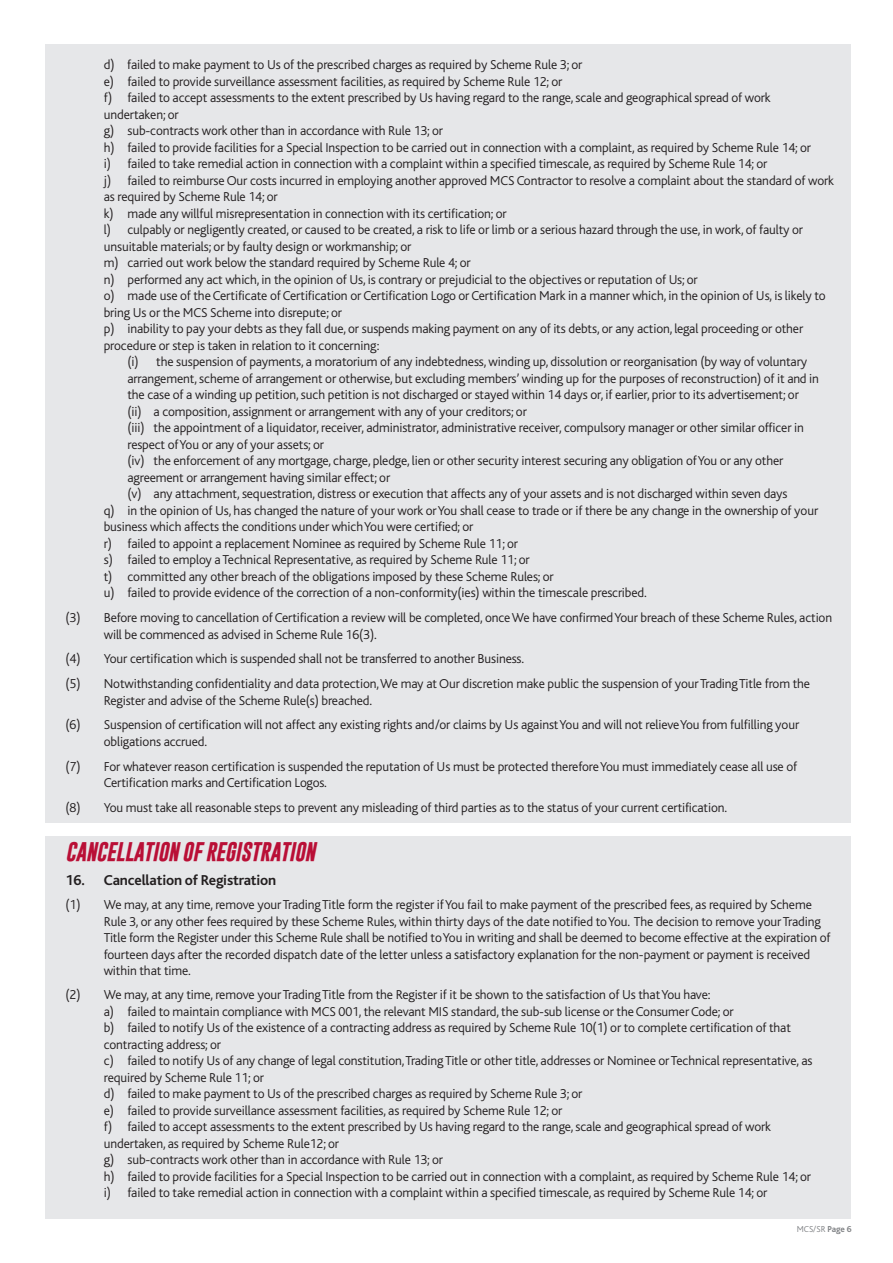
<style>
.page{position:relative;width:893px;height:1263px;background:#fff}
.page>*{position:absolute;margin:0;border:0;box-sizing:border-box;transform-origin:0 0}
.t1{font:italic 700 19.5px "Gobold";letter-spacing:-.01em;color:#b90f36}
.t2{font:700 15px "Bliss";letter-spacing:-.01em;color:#231f20}
.t3{font:300 13.5px/16.5px "Bliss";letter-spacing:-.01em;color:#231f20}
.t4{font:300 9px "Bliss";color:#808285}
.s1{font-weight:700}
</style>
<div class="page">
<div style="left:45px;top:45px;width:805px;height:778px;background:#e6e7e9"></div>
<div style="left:45px;top:836px;width:805px;height:382px;background:#e6e7e9"></div>
<p class="t3" style="left:104px;top:58px;width:480px">d) failed to make payment to Us of the prescribed charges as required by Scheme Rule 3; or</p>
<p class="t3" style="left:104px;top:74px;width:460px">e) failed to provide surveillance assessment facilities, as required by Scheme Rule 12; or</p>
<p class="t3" style="left:104px;top:91px;width:668px">f) failed to accept assessments to the extent prescribed by Us having regard to the range, scale and geographical spread of work</p>
<p class="t3" style="left:104px;top:107px;width:77px">undertaken; or</p>
<p class="t3" style="left:104px;top:124px;width:341px">g) sub-contracts work other than in accordance with Rule 13; or</p>
<p class="t3" style="left:104px;top:140px;width:709px">h) failed to provide facilities for a Special Inspection to be carried out in connection with a complaint, as required by Scheme Rule 14; or</p>
<p class="t3" style="left:104px;top:157px;width:665px">i) failed to take remedial action in connection with a complaint within a specified timescale, as required by Scheme Rule 14; or</p>
<p class="t3" style="left:104px;top:173px;width:732px">j) failed to reimburse Our costs incurred in employing another approved MCS Contractor to resolve a complaint about the standard of work</p>
<p class="t3" style="left:104px;top:190px;width:176px">as required by Scheme Rule 14; or</p>
<p class="t3" style="left:104px;top:206px;width:404px">k) made any willful misrepresentation in connection with its certification; or</p>
<p class="t3" style="left:104px;top:223px;width:701px">l) culpably or negligently created, or caused to be created, a risk to life or limb or a serious hazard through the use, in work, of faulty or</p>
<p class="t3" style="left:104px;top:239px;width:309px">unsuitable materials; or by faulty design or workmanship; or</p>
<p class="t3" style="left:104px;top:256px;width:368px">m) carried out work below the standard required by Scheme Rule 4; or</p>
<p class="t3" style="left:104px;top:272px;width:595px">n) performed any act which, in the opinion of Us, is contrary or prejudicial to the objectives or reputation of Us; or</p>
<p class="t3" style="left:104px;top:289px;width:723px">o) made use of the Certificate of Certification or Certification Logo or Certification Mark in a manner which, in the opinion of Us, is likely to</p>
<p class="t3" style="left:104px;top:305px;width:240px">bring Us or the MCS Scheme into disrepute; or</p>
<p class="t3" style="left:104px;top:322px;width:701px">p) inability to pay your debts as they fall due, or suspends making payment on any of its debts, or any action, legal proceeding or other</p>
<p class="t3" style="left:104px;top:338px;width:277px">procedure or step is taken in relation to it concerning:</p>
<p class="t3" style="left:128px;top:355px;width:681px">(i) the suspension of payments, a moratorium of any indebtedness, winding up, dissolution or reorganisation (by way of voluntary</p>
<p class="t3" style="left:127px;top:371px;width:693px">arrangement, scheme of arrangement or otherwise, but excluding members’ winding up for the purposes of reconstruction) of it and in</p>
<p class="t3" style="left:127px;top:388px;width:673px">the case of a winding up petition, such petition is not discharged or stayed within 14 days or, if earlier, prior to its advertisement; or</p>
<p class="t3" style="left:128px;top:404px;width:401px">(ii) a composition, assignment or arrangement with any of your creditors; or</p>
<p class="t3" style="left:128px;top:421px;width:678px">(iii) the appointment of a liquidator, receiver, administrator, administrative receiver, compulsory manager or other similar officer in</p>
<p class="t3" style="left:127px;top:437px;width:198px">respect of You or any of your assets; or</p>
<p class="t3" style="left:128px;top:454px;width:657px">(iv) the enforcement of any mortgage, charge, pledge, lien or other security interest securing any obligation of You or any other</p>
<p class="t3" style="left:127px;top:470px;width:264px">agreement or arrangement having similar effect; or</p>
<p class="t3" style="left:128px;top:487px;width:661px">(v) any attachment, sequestration, distress or execution that affects any of your assets and is not discharged within seven days</p>
<p class="t3" style="left:104px;top:503px;width:716px">q) in the opinion of Us, has changed the nature of your work or You shall cease to trade or if there be any change in the ownership of your</p>
<p class="t3" style="left:104px;top:520px;width:371px">business which affects the conditions under which You were certified; or</p>
<p class="t3" style="left:104px;top:536px;width:416px">r) failed to appoint a replacement Nominee as required by Scheme Rule 11; or</p>
<p class="t3" style="left:104px;top:553px;width:427px">s) failed to employ a Technical Representative, as required by Scheme Rule 11; or</p>
<p class="t3" style="left:104px;top:569px;width:451px">t) committed any other breach of the obligations imposed by these Scheme Rules; or</p>
<p class="t3" style="left:104px;top:586px;width:544px">u) failed to provide evidence of the correction of a non-conformity(ies) within the timescale prescribed.</p>
<p class="t3" style="left:104px;top:611px;width:730px;text-indent:-38px">(3) Before moving to cancellation of Certification a review will be completed, once We have confirmed Your breach of these Scheme Rules, action will be commenced as advised in Scheme Rule 16(3).</p>
<p class="t3" style="left:66px;top:648px;width:746px;line-height:24.8px">(4) Your certification which is suspended shall not be transferred to another Business.<br>(5) Notwithstanding confidentiality and data protection, We may at Our discretion make public the suspension of your Trading Title from the</p>
<p class="t3" style="left:66px;top:689px;width:735px;line-height:24.8px;text-indent:38px">Register and advise of the Scheme Rule(s) breached.<br>(6) Suspension of certification will not affect any existing rights and/or claims by Us against You and will not relieve You from fulfilling your</p>
<p class="t3" style="left:66px;top:730px;width:733px;line-height:24.8px;text-indent:38px">obligations accrued.<br>(7) For whatever reason certification is suspended the reputation of Us must be protected therefore You must immediately cease all use of</p>
<p class="t3" style="left:66px;top:771px;width:663px;line-height:24.8px;text-indent:38px">Certification marks and Certification Logos.<br>(8) You must take all reasonable steps to prevent any misleading of third parties as to the status of your current certification.</p>
<h1 class="t1" style="left:65px;top:843px;width:251px">CANCELLATION OF REGISTRATION</h1>
<p class="t2" style="left:65px;top:875px;width:212px">16. Cancellation of Registration</p>
<p class="t3" style="left:104px;top:898px;width:728px;text-indent:-38px">(1) We may, at any time, remove your Trading Title form the register if You fail to make payment of the prescribed fees, as required by Scheme Rule 3, or any other fees required by these Scheme Rules, within thirty days of the date notified to You. The decision to remove your Trading Title form the Register under this Scheme Rule shall be notified to You in writing and shall be deemed to become effective at the expiration of fourteen days after the recorded dispatch date of the letter unless a satisfactory explanation for the non-payment or payment is received within that time.</p>
<p class="t3" style="left:104px;top:988px;width:710px;text-indent:-38px">(2) We may, at any time, remove your Trading Title from the Register if it be shown to the satisfaction of Us that You have:<br>a) failed to maintain compliance with MCS 001, the relevant MIS standard, the sub-sub license or the Consumer Code; or<br>b) failed to notify Us of the existence of a contracting address as required by Scheme Rule 10(1) or to complete certification of that contracting address; or<br>c) failed to notify Us of any change of legal constitution, Trading Title or other title, addresses or Nominee or Technical representative, as required by Scheme Rule 11; or<br>d) failed to make payment to Us of the prescribed charges as required by Scheme Rule 3; or<br>e) failed to provide surveillance assessment facilities, as required by Scheme Rule 12; or<br>f) failed to accept assessments to the extent prescribed by Us having regard to the range, scale and geographical spread of work undertaken, as required by Scheme Rule12; or<br>g) sub-contracts work other than in accordance with Rule 13; or<br>h) failed to provide facilities for a Special Inspection to be carried out in connection with a complaint, as required by Scheme Rule 14; or i) failed to take remedial action in connection with a complaint within a specified timescale, as required by Scheme Rule 14; or</p>
<p class="t4" style="left:797px;top:1225px;width:57px">MCS/SR <span class="s1">Page 6</span></p>
</div>
